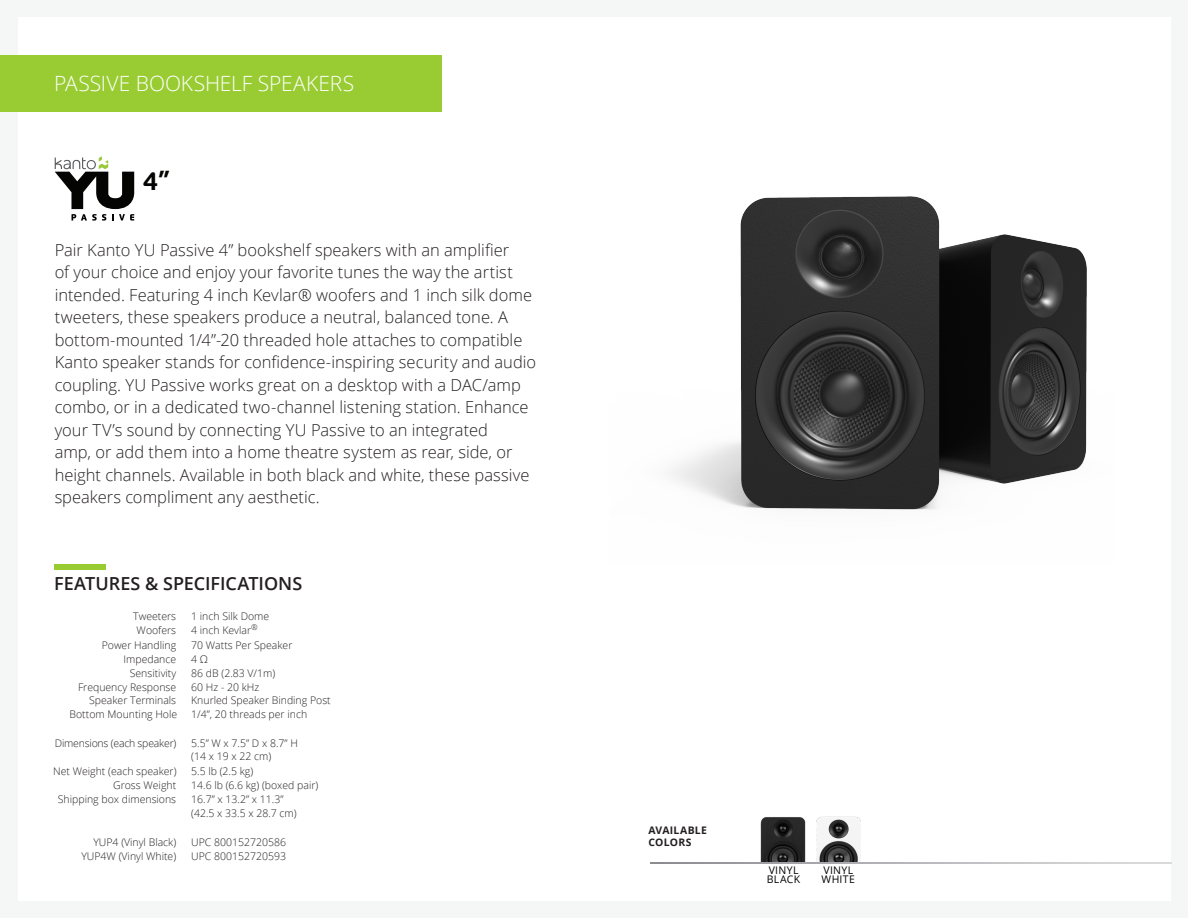
<style>
.page{position:relative;width:1188px;height:918px;background:#f5f7f7}
.page>*{position:absolute;margin:0;border:0;box-sizing:border-box;transform-origin:0 0}
.t1{font:700 25.95px "Flexo";color:#040503}
.Title_Green_Bar{font:300 21px "Open Sans";color:#fff}
.t2{font:600 18px "Open Sans";color:#231f20}
.First_Line_Text{font:300 16.5px/22.5px "Open Sans";color:#231f20}
.t3{font:300 10.5px/13.5px "Open Sans";color:#231f20}
.t4{font:300 10.5px "Open Sans";letter-spacing:-.02em;color:#231f20}
.First_Line_Text-2{font:10.5px "Open Sans";letter-spacing:.035em;color:#040503}
.t5{font:700 10.35px "Open Sans";letter-spacing:.025em;color:#231f20}
</style>
<div class="page">
<div style="left:18px;top:17px;width:1152px;height:883px;background:#fff"></div>
<div style="left:54px;top:564px;width:52px;height:5px;background:#9c3"></div>
<div style="left:0;top:55px;width:442px;height:57px;background:#9c3"></div>
<img style="left:761px;top:817px;width:44px;height:46px">
<img style="left:816px;top:816px;width:45px;height:47px">
<img style="left:670px;top:196px;width:417px;height:314px">
<svg style="left:55px;top:156px;width:80px;height:65px"></svg>
<svg style="left:650px;top:863px;width:522px;height:1px"></svg>
<p class="Title_Green_Bar" style="left:54px;top:69px;width:302px">PASSIVE BOOKSHELF SPEAKERS</p>
<h1 class="t1" style="left:143px;top:165px;width:29px">4”</h1>
<p class="First_Line_Text" style="left:55px;top:238px;width:483px">Pair Kanto YU Passive 4” bookshelf speakers with an amplifier<br>of your choice and enjoy your favorite tunes the way the artist intended. Featuring 4 inch Kevlar® woofers and 1 inch silk dome tweeters, these speakers produce a neutral, balanced tone. A bottom-mounted 1/4”-20 threaded hole attaches to compatible Kanto speaker stands for confidence-inspiring security and audio coupling. YU Passive works great on a desktop with a DAC/amp combo, or in a dedicated two-channel listening station. Enhance your TV’s sound by connecting YU Passive to an integrated<br>amp, or add them into a home theatre system as rear, side, or height channels. Available in both black and white, these passive speakers compliment any aesthetic.</p>
<p class="t2" style="left:54px;top:571px;width:250px">FEATURES &amp; SPECIFICATIONS</p>
<p class="t3" style="left:133px;top:609px;width:44px">Tweeters</p>
<p class="t3" style="left:191px;top:609px;width:80px">1 inch Silk Dome</p>
<p class="t3" style="left:137px;top:624px;width:41px">Woofers</p>
<p class="t3" style="left:191px;top:624px;width:68px">4 inch Kevlar<sup>®</sup></p>
<p class="t3" style="left:102px;top:638px;width:76px">Power Handling</p>
<p class="t3" style="left:191px;top:638px;width:103px">70 Watts Per Speaker</p>
<p class="t3" style="left:124px;top:652px;width:54px">Impedance</p>
<p class="t3" style="left:191px;top:652px;width:18px">4 Ω</p>
<p class="t3" style="left:130px;top:666px;width:48px">Sensitivity</p>
<p class="t3" style="left:191px;top:666px;width:86px">86 dB (2.83 V/1m)</p>
<p class="t3" style="left:78px;top:680px;width:100px">Frequency Response</p>
<p class="t3" style="left:191px;top:680px;width:70px">60 Hz - 20 kHz</p>
<p class="t3" style="left:89px;top:693px;width:88px">Speaker Terminals</p>
<p class="t3" style="left:191px;top:693px;width:141px">Knurled Speaker Binding Post</p>
<p class="t3" style="left:70px;top:708px;width:109px">Bottom Mounting Hole</p>
<p class="t3" style="left:191px;top:708px;width:118px">1/4”, 20 threads per inch</p>
<p class="t4" style="left:55px;top:736px;width:123px">Dimensions (each speaker)</p>
<p class="t3" style="left:191px;top:736px;width:108px">5.5” W x 7.5” D x 8.7” H (14 x 19 x 22 cm)</p>
<p class="t3" style="left:53px;top:764px;width:125px">Net Weight (each speaker)</p>
<p class="t3" style="left:191px;top:764px;width:64px">5.5 lb (2.5 kg)</p>
<p class="t3" style="left:113px;top:778px;width:65px">Gross Weight</p>
<p class="t3" style="left:191px;top:778px;width:129px">14.6 lb (6.6 kg) (boxed pair)</p>
<p class="t3" style="left:58px;top:792px;width:120px">Shipping box dimensions</p>
<p class="t3" style="left:191px;top:792px;width:94px">16.7” x 13.2” x 11.3”</p>
<p class="t3" style="left:191px;top:807px;width:107px">(42.5 x 33.5 x 28.7 cm)</p>
<p class="t3" style="left:93px;top:835px;width:84px">YUP4 (Vinyl Black)</p>
<p class="t3" style="left:191px;top:835px;width:96px">UPC 800152720586</p>
<p class="t3" style="left:81px;top:849px;width:96px">YUP4W (Vinyl White)</p>
<p class="t3" style="left:191px;top:849px;width:96px">UPC 800152720593</p>
<p class="t5" style="left:649px;top:823px;width:60px">AVAILABLE</p>
<p class="t5" style="left:649px;top:835px;width:44px">COLORS</p>
<p class="First_Line_Text-2" style="left:769px;top:863px;width:31px">VINYL</p>
<p class="First_Line_Text-2" style="left:767px;top:872px;width:35px">BLACK</p>
<p class="First_Line_Text-2" style="left:823px;top:863px;width:31px">VINYL</p>
<p class="First_Line_Text-2" style="left:822px;top:872px;width:35px">WHITE</p>
</div>
